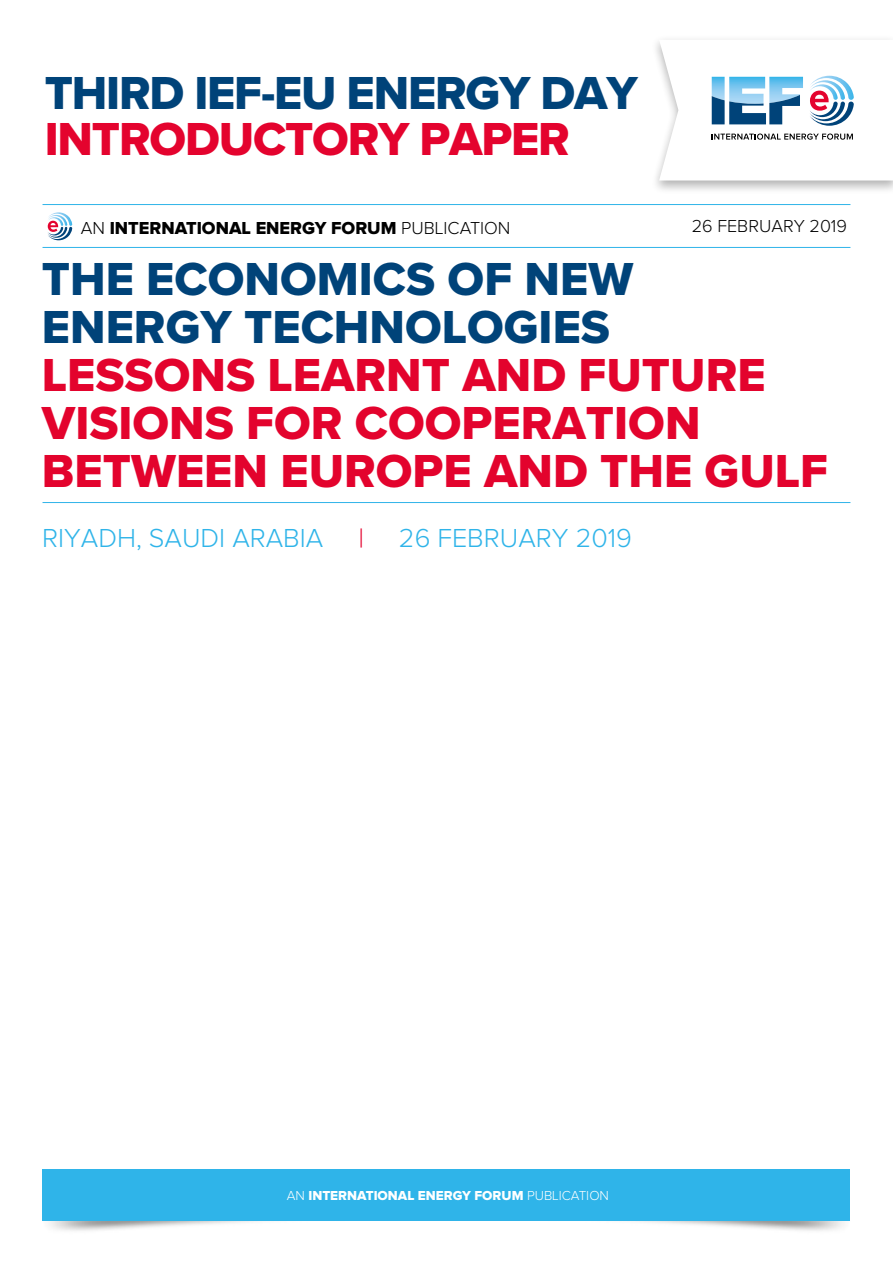
<style>
.page{position:relative;width:893px;height:1263px;background:#fff}
.page>*{position:absolute;margin:0;border:0;box-sizing:border-box;transform-origin:0 0}
.t1{font:48px/48px "Proxima Nova Extrabld";color:#e3032d}
.t2{font:48px/48px "Proxima Nova Extrabld";color:#004379}
.t3{font:48px "Proxima Nova Extrabld";letter-spacing:-.025em;color:#004379}
.t4{font:48px "Proxima Nova Extrabld";letter-spacing:-.025em;color:#e4032e}
.t5{font:300 27px "Proxima Nova";color:#2fb4e9}
.t6{font:300 27px "Proxima Nova";color:#e4032e}
.t7{font:18px "Proxima Nova Extrabld";color:#000}
.t8{font:300 18px "Proxima Nova";color:#000}
.t9{font:13.5px "Proxima Nova Extrabld";color:#fff}
.s1{font-family:"Proxima Nova";font-weight:300}
</style>
<div class="page">
<img style="left:43px;top:1220px;width:303px;height:11px">
<img style="left:548px;top:1220px;width:302px;height:11px">
<hr style="left:43px;top:204px;width:807px;height:1px;background:#2fb4e9">
<hr style="left:43px;top:247px;width:807px;height:1px;background:#2fb4e9">
<hr style="left:43px;top:502px;width:807px;height:1px;background:#2fb4e9">
<svg style="left:48px;top:212px;width:24px;height:28px"></svg>
<div style="left:651px;top:35px;width:242px;height:159px;background:#000;opacity:.3"></div>
<svg style="left:659px;top:40px;width:234px;height:140px"></svg>
<div style="left:43px;top:1169px;width:807px;height:51px;background:#2fb4e9"></div>
<p class="t3" style="left:45px;top:57px;width:595px">THIRD IEF-EU ENERGY DAY</p>
<p class="t4" style="left:45px;top:103px;width:527px">INTRODUCTORY PAPER</p>
<p class="t7" style="left:81px;top:217px;width:431px"><span class="s1">AN</span> INTERNATIONAL ENERGY FORUM <span class="s1">PUBLICATION</span></p>
<p class="t8" style="left:692px;top:216px;width:157px">26 FEBRUARY 2019</p>
<p class="t2" style="left:42px;top:254px;width:593px">THE ECONOMICS OF NEW<br>ENERGY TECHNOLOGIES</p>
<p class="t1" style="left:42px;top:350px;width:788px">LESSONS LEARNT AND FUTURE<br>VISIONS FOR COOPERATION<br>BETWEEN EUROPE AND THE GULF</p>
<p class="t5" style="left:42px;top:523px;width:283px">RIYADH, SAUDI ARABIA</p>
<p class="t6" style="left:358px;top:523px;width:7px">|</p>
<p class="t5" style="left:399px;top:523px;width:234px">26 FEBRUARY 2019</p>
<p class="t9" style="left:287px;top:1188px;width:324px"><span class="s1">AN</span> INTERNATIONAL ENERGY FORUM <span class="s1">PUBLICATION</span></p>
</div>
